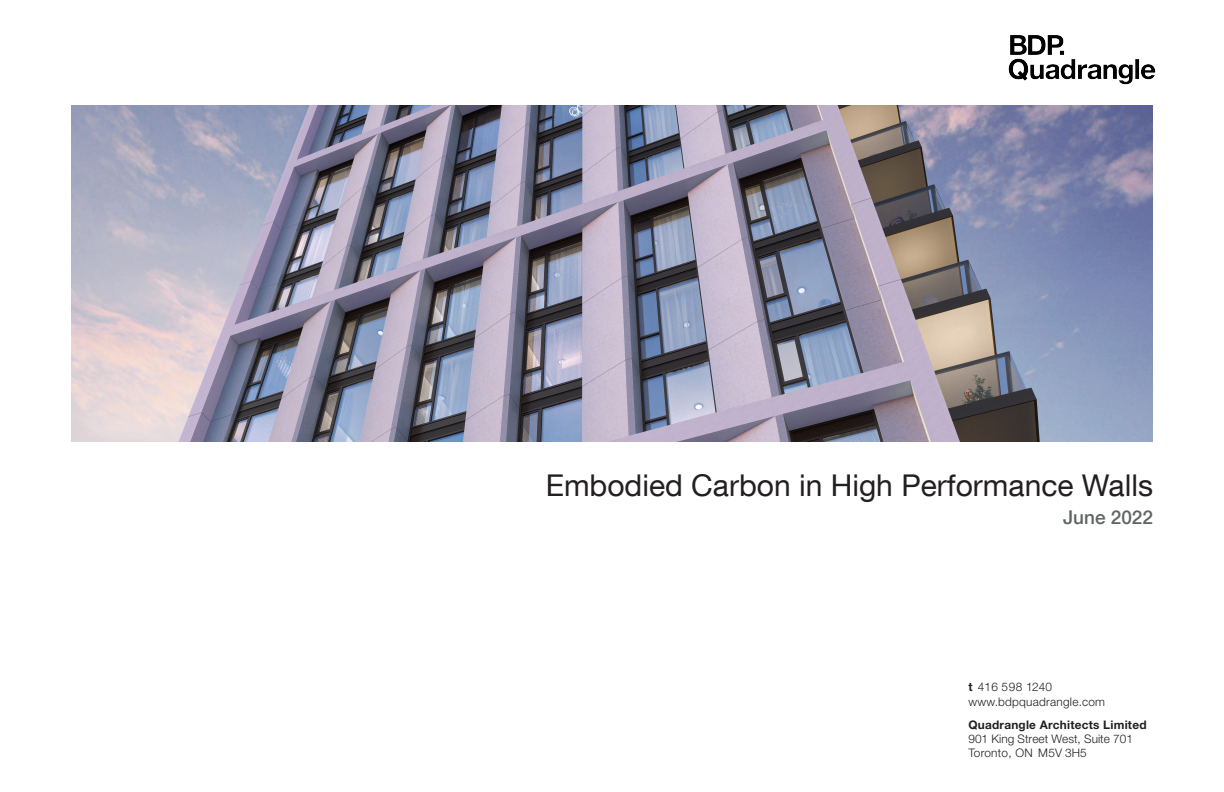
<style>
.page{position:relative;width:1224px;height:792px;background:#fff}
.page>*{position:absolute;margin:0;border:0;box-sizing:border-box;transform-origin:0 0}
.COVER_-_Phase{font:30px "Helvetica Neue LT Com";color:#231f20}
.COVER_-_Phase-2{font:500 18.9px "Helvetica Neue LT Com";color:#5f6465}
.t1{font:300 11.8px/14.2px "Helvetica Neue LT Com";letter-spacing:.02em;color:#231f20}
.t2{font:700 11.8px "Helvetica Neue LT Com";letter-spacing:.02em;color:#231f20}
.t3{font:300 11.8px "Helvetica Neue LT Com";color:#231f20}
.s1{font-weight:700}
</style>
<div class="page">
<img style="left:1008px;top:35px;width:148px;height:50px">
<img style="left:71px;top:105px;width:1082px;height:337px">
<p class="COVER_-_Phase" style="left:546px;top:467px;width:609px">Embodied Carbon in High Performance Walls</p>
<p class="COVER_-_Phase-2" style="left:1063px;top:506px;width:91px">June 2022</p>
<p class="t1" style="left:968px;top:680px;width:138px"><span class="s1">t</span> 416 598 1240 www.bdpquadrangle.com</p>
<p class="t2" style="left:968px;top:717px;width:180px">Quadrangle Architects Limited</p>
<p class="t1" style="left:968px;top:746px;width:120px">Toronto, ON M5V 3H5</p>
<p class="t3" style="left:968px;top:732px;width:166px">901 King Street West, Suite 701</p>
</div>
